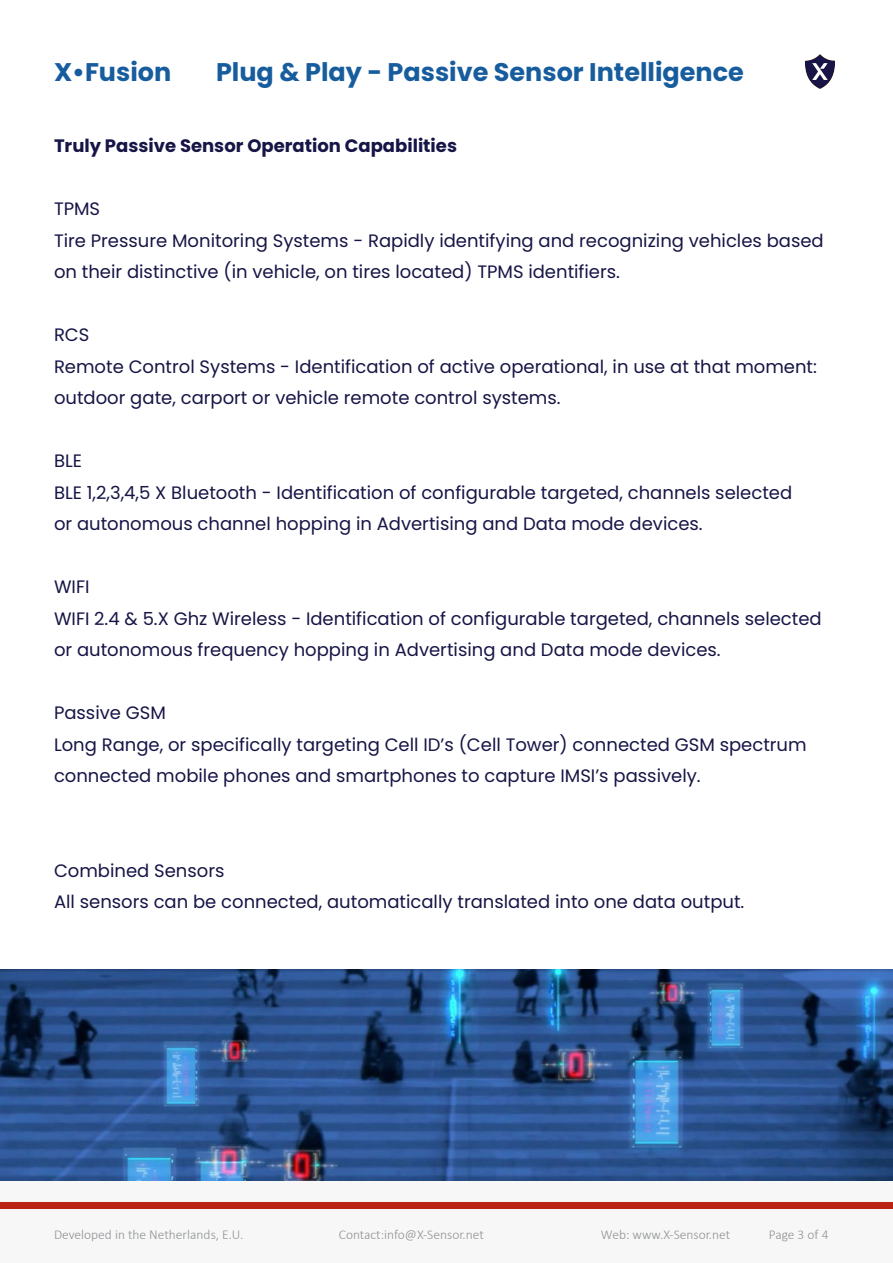
<style>
.page{position:relative;width:893px;height:1263px;background:#fff}
.page>*{position:absolute;margin:0;border:0;box-sizing:border-box;transform-origin:0 0}
.t1{font:700 25.5px "Poppins";color:#175d9e}
.t2{font:18px/31.5px "Poppins";color:#161546}
.t3{font:700 18px "Poppins";color:#161546}
.t4{font:300 13.5px "Calibri";color:#8f9194}
</style>
<div class="page">
<div style="left:0;top:1180px;width:893px;height:83px;background:#f7f7f7"></div>
<div style="left:0;top:1203px;width:893px;height:6px;background:#b92414"></div>
<img style="left:805px;top:54px;width:30px;height:35px">
<img style="left:0;top:969px;width:893px;height:211px">
<p class="t1" style="left:54px;top:57px;width:119px">X•Fusion</p>
<p class="t1" style="left:216px;top:57px;width:529px">Plug &amp; Play - Passive Sensor Intelligence</p>
<p class="t3" style="left:54px;top:135px;width:405px">Truly Passive Sensor Operation Capabilities</p>
<p class="t2" style="left:54px;top:193px;width:48px">TPMS</p>
<p class="t2" style="left:54px;top:225px;width:771px">Tire Pressure Monitoring Systems - Rapidly identifying and recognizing vehicles based on their distinctive (in vehicle, on tires located) TPMS identifiers.</p>
<p class="t2" style="left:54px;top:319px;width:37px">RCS</p>
<p class="t2" style="left:54px;top:351px;width:764px">Remote Control Systems - Identification of active operational, in use at that moment: outdoor gate, carport or vehicle remote control systems.</p>
<p class="t2" style="left:54px;top:445px;width:30px">BLE</p>
<p class="t2" style="left:54px;top:477px;width:740px">BLE 1,2,3,4,5 X Bluetooth - Identification of configurable targeted, channels selected</p>
<p class="t2" style="left:54px;top:508px;width:650px">or autonomous channel hopping in Advertising and Data mode devices.</p>
<p class="t2" style="left:54px;top:571px;width:37px">WIFI</p>
<p class="t2" style="left:54px;top:603px;width:769px">WIFI 2.4 &amp; 5.X Ghz Wireless - Identification of configurable targeted, channels selected or autonomous frequency hopping in Advertising and Data mode devices.</p>
<p class="t2" style="left:54px;top:697px;width:113px">Passive GSM</p>
<p class="t2" style="left:54px;top:729px;width:754px">Long Range, or specifically targeting Cell ID’s (Cell Tower) connected GSM spectrum connected mobile phones and smartphones to capture IMSI’s passively.</p>
<p class="t2" style="left:54px;top:855px;width:172px">Combined Sensors</p>
<p class="t2" style="left:54px;top:886px;width:692px">All sensors can be connected, automatically translated into one data output.</p>
<p class="t4" style="left:54px;top:1226px;width:191px">Developed in the Netherlands, E.U.</p>
<p class="t4" style="left:339px;top:1226px;width:147px">Contact:info@X-Sensor.net</p>
<p class="t4" style="left:601px;top:1226px;width:131px">Web: www.X-Sensor.net</p>
<p class="t4" style="left:769px;top:1226px;width:61px">Page 3 of 4</p>
</div>
